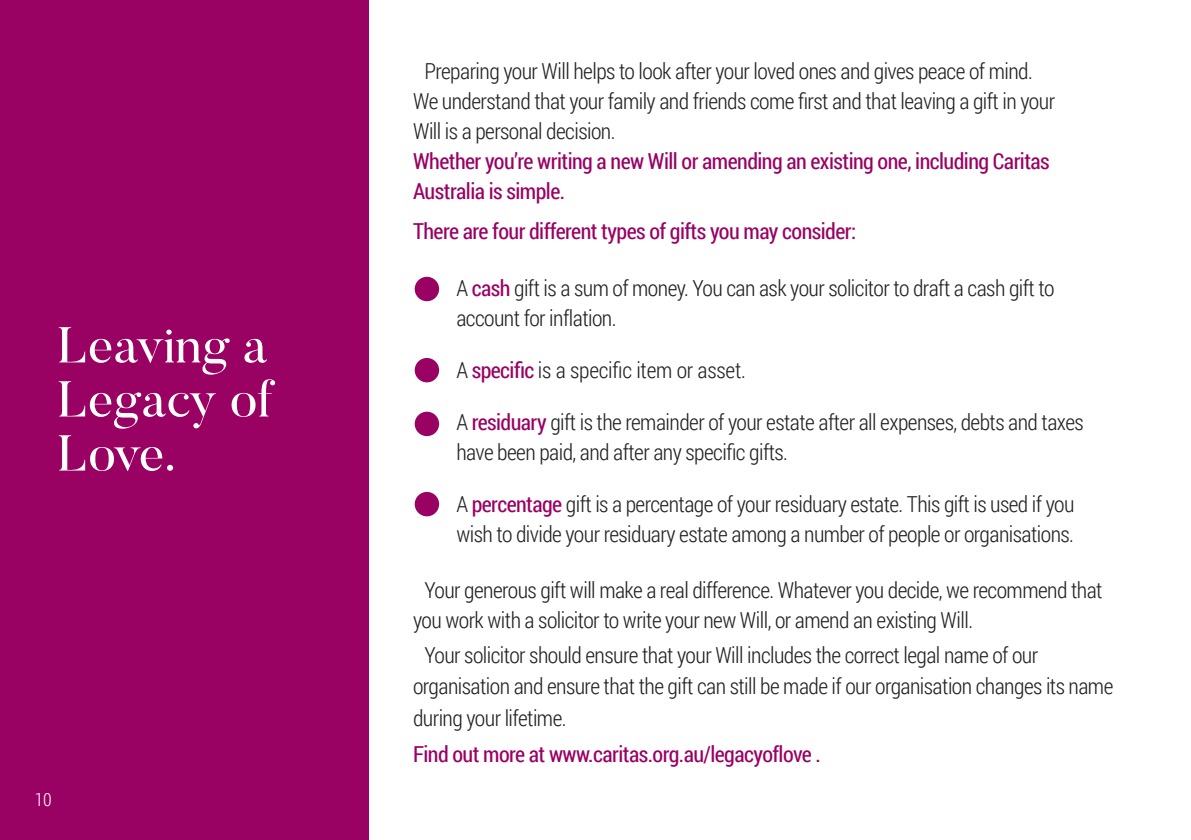
<style>
.page{position:relative;width:1191px;height:840px;background:#fff}
.page>*{position:absolute;margin:0;border:0;box-sizing:border-box;transform-origin:0 0}
.t1{font:50px "Butler";letter-spacing:-.005em;color:#fff;scale:1.04 1}
.t2{font:300 22px/30px "Roboto Condensed";letter-spacing:-.025em;color:#231f20}
.t3{font:22px/36px "Roboto Condensed";letter-spacing:-.025em;color:#990163}
.t4{font:300 18px "Roboto Condensed";color:#fff}
.s1{font-weight:400;color:#990163}
.s2{font-weight:300;color:#231f20}
</style>
<div class="page">
<div style="left:0;top:0;width:369px;height:839px;background:#990163"></div>
<div style="left:415px;top:276px;width:24px;height:25px;background:#990163;border-radius:50%"></div>
<div style="left:415px;top:358px;width:24px;height:24px;background:#990163;border-radius:50%"></div>
<div style="left:415px;top:411px;width:24px;height:25px;background:#990163;border-radius:50%"></div>
<div style="left:415px;top:491px;width:24px;height:25px;background:#990163;border-radius:50%"></div>
<p class="t1" style="left:56px;top:313px;width:204px">Leaving a</p>
<p class="t1" style="left:56px;top:367px;width:210px">Legacy of</p>
<p class="t1" style="left:56px;top:421px;width:116px">Love.</p>
<p class="t4" style="left:35px;top:786px;width:19px">10</p>
<p class="t2" style="left:413px;top:55px;width:643px;text-indent:11px">Preparing your Will helps to look after your loved ones and gives peace of mind.<br>We understand that your family and friends come first and that leaving a gift in your Will is a personal decision.<br><span class="s1">Whether you’re writing a new Will or amending an existing one, including Caritas Australia is simple.</span></p>
<p class="t3" style="left:413px;top:212px;width:444px">There are four different types of gifts you may consider:</p>
<p class="t2" style="left:456px;top:272px;width:599px">A <span class="s1">cash</span> gift is a sum of money. You can ask your solicitor to draft a cash gift to account for inflation.</p>
<p class="t2" style="left:456px;top:354px;width:291px">A <span class="s1">specific</span> is a specific item or asset.</p>
<p class="t2" style="left:456px;top:406px;width:629px">A <span class="s1">residuary</span> gift is the remainder of your estate after all expenses, debts and taxes have been paid, and after any specific gifts.</p>
<p class="t2" style="left:456px;top:488px;width:619px">A <span class="s1">percentage</span> gift is a percentage of your residuary estate. This gift is used if you wish to divide your residuary estate among a number of people or organisations.</p>
<p class="t2" style="left:413px;top:574px;width:691px;text-indent:11px">Your generous gift will make a real difference. Whatever you decide, we recommend that you work with a solicitor to write your new Will, or amend an existing Will.</p>
<p class="t2" style="left:413px;top:639px;width:702px;text-indent:11px">Your solicitor should ensure that your Will includes the correct legal name of our organisation and ensure that the gift can still be made if our organisation changes its name</p>
<p class="t3" style="left:413px;top:698px;width:409px"><span class="s2">during your lifetime.<br></span>Find out more at www.caritas.org.au/legacyoflove .</p>
</div>
